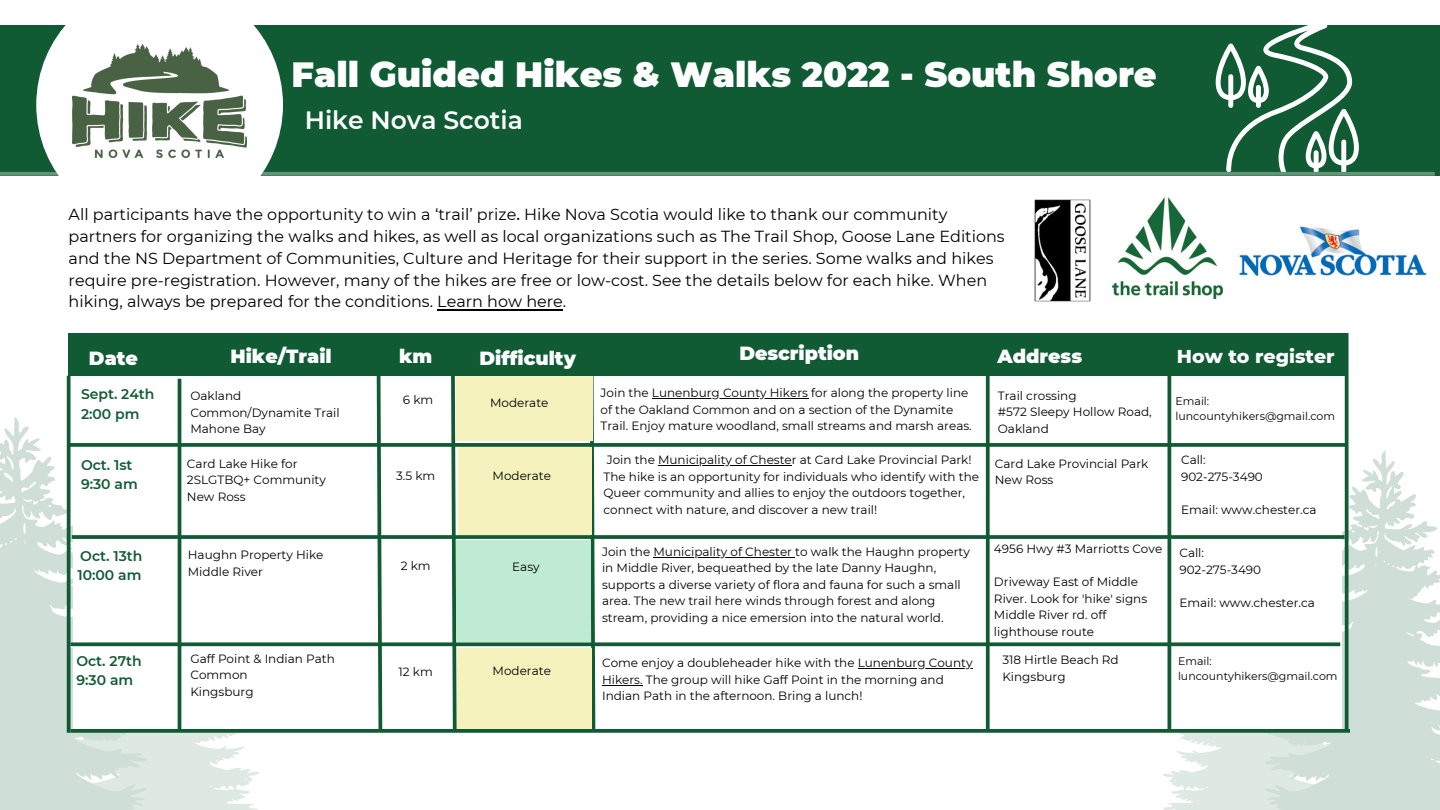
<style>
.page{position:relative;width:1440px;height:810px;background:#fff}
.page>*{position:absolute;margin:0;border:0;box-sizing:border-box;transform-origin:0 0}
.t1{font:900 35px "Montserrat";color:#fff}
.t2{font:600 25px "Montserrat";color:#fff}
.t3{font:900 19px "Montserrat";color:#fff}
.t4{font:800 19px "Montserrat";color:#fff}
.t5{font:16px/21.8px "Montserrat";color:#000}
.t6{font:600 14px/19.5px "Montserrat";color:#105b34}
.t7{font:12px/16.5px "Montserrat";color:#000}
.t8{font:11px/15px "Montserrat";color:#000}
.s1{font-weight:500}
</style>
<div class="page">
<div style="left:0;top:25px;width:1440px;height:151px;background:#105b34"></div>
<svg style="left:1216px;top:25px;width:143px;height:147px"></svg>
<svg style="left:0;top:172px;width:1435px;height:4px;background:#5c8e73"></svg>
<svg style="left:36px;top:25px;width:247px;height:151px;background:#dce6e1"></svg>
<img style="left:73px;top:43px;width:174px;height:114px">
<svg style="left:152px;top:733px;width:107px;height:77px;fill:#dfe9e4"></svg>
<svg style="left:0;top:416px;width:152px;height:394px;background:#d6e3dc"></svg>
<svg style="left:1163px;top:733px;width:98px;height:77px"></svg>
<svg style="left:1261px;top:450px;width:179px;height:360px;fill:#cfded6"></svg>
<div style="left:73px;top:378px;width:1269px;height:351px;background:#fff"></div>
<div style="left:69px;top:334px;width:1279px;height:42px;background:#105b34"></div>
<hr style="left:178px;top:379px;width:3px;height:350px;background:#105b34">
<svg style="left:375px;top:376px;width:9px;height:353px"></svg>
<svg style="left:449px;top:376px;width:10px;height:353px"></svg>
<svg style="left:588px;top:376px;width:9px;height:353px"></svg>
<svg style="left:986px;top:376px;width:4px;height:353px"></svg>
<hr style="left:1168px;top:367px;width:3px;height:362px;background:#105b34">
<svg style="left:67px;top:376px;width:4px;height:357px"></svg>
<svg style="left:1345px;top:333px;width:4px;height:396px;background:#2a6c4a"></svg>
<img style="left:1239px;top:226px;width:188px;height:50px">
<img style="left:1113px;top:198px;width:110px;height:101px">
<img style="left:1034px;top:199px;width:57px;height:103px">
<svg style="left:69px;top:443px;width:1278px;height:4px;background:#1d643f"></svg>
<svg style="left:71px;top:729px;width:1279px;height:4px;background:#1e643f"></svg>
<svg style="left:71px;top:642px;width:1269px;height:4px;background:#296c49"></svg>
<svg style="left:72px;top:535px;width:1273px;height:4px;background:#1e6440"></svg>
<hr style="left:437px;top:309px;width:126px;height:1px;background:#000">
<div style="left:458px;top:448px;width:133px;height:87px;background:#f6f2be"></div>
<div style="left:456px;top:376px;width:136px;height:65px;background:#f6f2be"></div>
<div style="left:457px;top:648px;width:135px;height:81px;background:#f6f2be"></div>
<hr style="left:652px;top:398px;width:156px;height:1px;background:#000">
<hr style="left:658px;top:465px;width:134px;height:1px;background:#000">
<div style="left:456px;top:540px;width:135px;height:102px;background:#c0ebd3"></div>
<hr style="left:653px;top:557px;width:142px;height:1px;background:#000">
<hr style="left:858px;top:668px;width:115px;height:1px;background:#000">
<hr style="left:602px;top:685px;width:41px;height:1px;background:#000">
<h1 class="t1" style="left:292px;top:53px;width:867px">Fall Guided Hikes &amp; Walks 2022 - South Shore</h1>
<h2 class="t2" style="left:305px;top:104px;width:220px">Hike Nova Scotia</h2>
<p class="t5" style="left:69px;top:204px;width:938px">All participants have the opportunity to win a ‘trail’ prize<span class="s1">.</span> Hike Nova Scotia would like to thank our community partners for organizing the walks and hikes, as well as local organizations such as The Trail Shop, Goose Lane Editions and the NS Department of Communities, Culture and Heritage for their support in the series. Some walks and hikes require pre-registration. However, many of the hikes are free or low-cost. See the details below for each hike. When hiking, always be prepared for the conditions. Learn how here.</p>
<h3 class="t3" style="left:89px;top:347px;width:50px">Date</h3>
<h3 class="t3" style="left:230px;top:345px;width:103px">Hike/Trail</h3>
<h3 class="t3" style="left:399px;top:345px;width:35px">km</h3>
<h3 class="t3" style="left:480px;top:347px;width:98px">Difficulty</h3>
<h3 class="t3" style="left:739px;top:341px;width:121px">Description</h3>
<h3 class="t3" style="left:997px;top:345px;width:86px">Address</h3>
<h3 class="t4" style="left:1177px;top:345px;width:159px">How to register</h3>
<p class="t7" style="left:403px;top:392px;width:32px">6 km</p>
<p class="t7" style="left:190px;top:388px;width:151px">Oakland<br>Common/Dynamite Trail<br>Mahone Bay</p>
<p class="t7" style="left:601px;top:385px;width:373px">Join the Lunenburg County Hikers for along the property line of the Oakland Common and on a section of the Dynamite<br>Trail. Enjoy mature woodland, small streams and marsh areas.</p>
<p class="t7" style="left:998px;top:387px;width:155px">Trail crossing<br>#572 Sleepy Hollow Road,<br>Oakland</p>
<p class="t8" style="left:1176px;top:393px;width:161px">Email: luncountyhikers@gmail.com</p>
<p class="t7" style="left:187px;top:455px;width:141px">Card Lake Hike for<br>2SLGTBQ+ Community<br>New Ross</p>
<p class="t7" style="left:604px;top:452px;width:377px">Join the Municipality of Chester at Card Lake Provincial Park!<br>The hike is an opportunity for individuals who identify with the Queer community and allies to enjoy the outdoors together, connect with nature, and discover a new trail!</p>
<p class="t7" style="left:995px;top:455px;width:155px">Card Lake Provincial Park<br>New Ross</p>
<p class="t7" style="left:1181px;top:452px;width:83px">Call:<br>902-275-3490</p>
<p class="t6" style="left:81px;top:385px;width:75px">Sept. 24th<br>2:00 pm</p>
<p class="t6" style="left:81px;top:455px;width:58px">Oct. 1st<br>9:30 am</p>
<p class="t7" style="left:490px;top:394px;width:60px">Moderate</p>
<p class="t7" style="left:396px;top:468px;width:41px">3.5 km</p>
<p class="t7" style="left:493px;top:468px;width:60px">Moderate</p>
<p class="t7" style="left:1181px;top:501px;width:137px">Email: www.chester.ca</p>
<p class="t6" style="left:77px;top:546px;width:67px">Oct. 13th<br>10:00 am</p>
<p class="t6" style="left:76px;top:651px;width:67px">Oct. 27th<br>9:30 am</p>
<p class="t7" style="left:188px;top:547px;width:137px">Haughn Property Hike<br>Middle River</p>
<p class="t7" style="left:401px;top:557px;width:31px">2 km</p>
<p class="t7" style="left:512px;top:559px;width:29px">Easy</p>
<p class="t7" style="left:602px;top:543px;width:369px">Join the Municipality of Chester to walk the Haughn property in Middle River, bequeathed by the late Danny Haughn, supports a diverse variety of flora and fauna for such a small area. The new trail here winds through forest and along stream, providing a nice emersion into the natural world.</p>
<p class="t7" style="left:994px;top:541px;width:170px">4956 Hwy #3 Marriotts Cove</p>
<p class="t7" style="left:994px;top:574px;width:155px">Driveway East of Middle<br>River. Look for 'hike' signs<br>Middle River rd. off lighthouse route</p>
<p class="t7" style="left:1179px;top:545px;width:83px">Call:<br>902-275-3490</p>
<p class="t7" style="left:1179px;top:594px;width:137px">Email: www.chester.ca</p>
<p class="t7" style="left:190px;top:650px;width:146px">Gaff Point &amp; Indian Path<br>Common<br>Kingsburg</p>
<p class="t7" style="left:1002px;top:652px;width:118px">318 Hirtle Beach Rd<br>Kingsburg</p>
<p class="t7" style="left:602px;top:655px;width:372px">Come enjoy a doubleheader hike with the Lunenburg County<br>Hikers. The group will hike Gaff Point in the morning and<br>Indian Path in the afternoon. Bring a lunch!</p>
<p class="t8" style="left:1178px;top:654px;width:161px">Email: luncountyhikers@gmail.com</p>
<p class="t7" style="left:399px;top:663px;width:36px">12 km</p>
<p class="t7" style="left:493px;top:662px;width:60px">Moderate</p>
</div>
